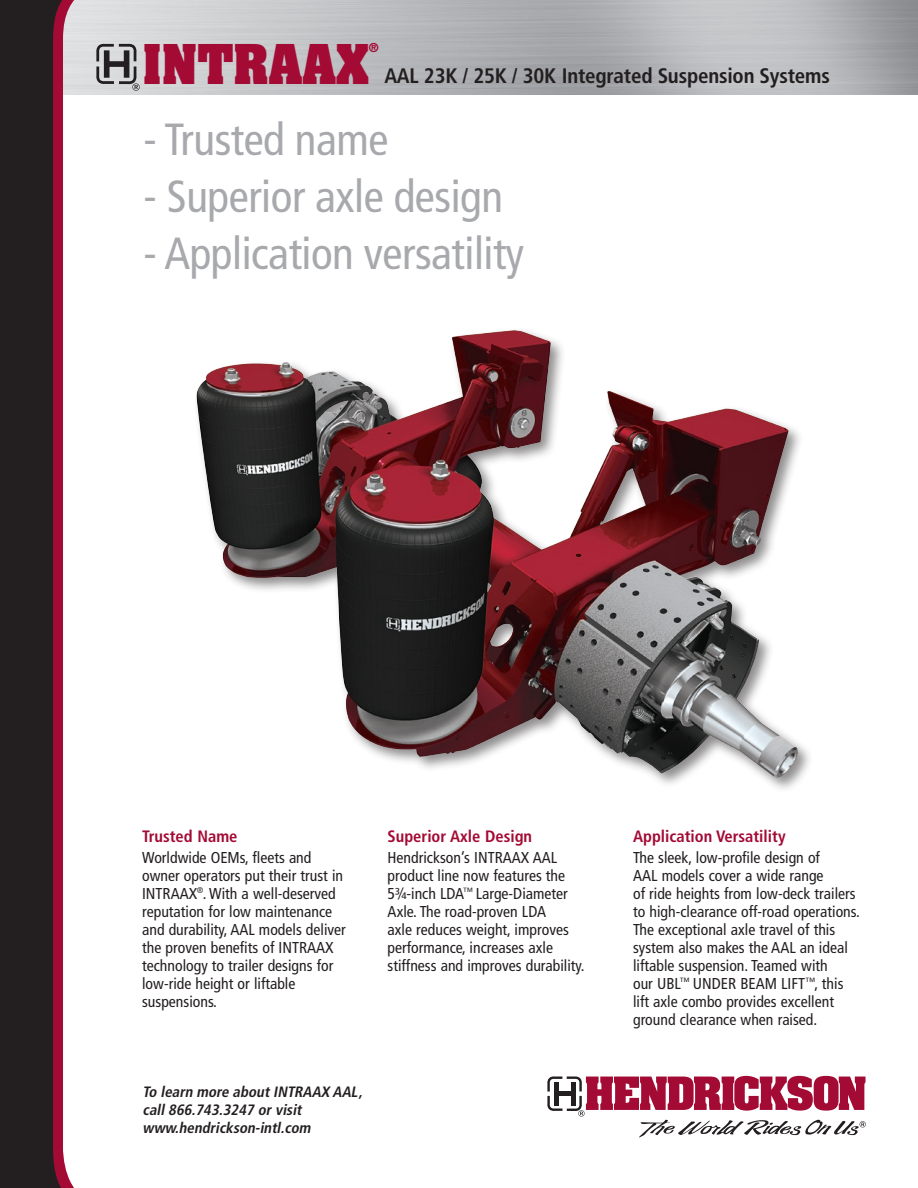
<style>
.page{position:relative;width:918px;height:1188px;background:#fff}
.page>*{position:absolute;margin:0;border:0;box-sizing:border-box;transform-origin:0 0}
.t1{font:700 46.65px "Aachen Std";color:#a30a34}
.t2{font:condensed 45px "Frutiger LT Std";letter-spacing:-.01em;color:#a8a9ad}
.t3{font:700 condensed 21px "Frutiger LT Std";letter-spacing:-.01em;color:#231f20}
.t4{font:700 condensed 16.5px "Frutiger LT Std";color:#a30a34}
.t5{font:condensed 15.75px/18px "Frutiger LT Std";color:#231f20}
.t6{font:italic 700 condensed 15px/18px "Frutiger LT Std";color:#231f20}
.t7{font:700 10.5px "Aachen Std";color:#a30a34}
</style>
<div class="page">
<svg style="left:547px;top:1076px;width:319px;height:61px"></svg>
<svg style="left:100px;top:44px;width:40px;height:47px;background:#99999a"></svg>
<svg style="left:92px;top:0;width:8px;height:95px"></svg>
<svg style="left:0;top:0;width:92px;height:1188px;fill:#231f20"></svg>
<div style="left:193px;top:327px;width:621px;height:467px;background:#231f20;opacity:.51"></div>
<img style="left:196px;top:330px;width:445px;height:428px">
<h1 class="t1" style="left:143px;top:30px;width:228px">INTRAAX</h1>
<p class="t7" style="left:369px;top:40px;width:11px">®</p>
<h3 class="t3" style="left:384px;top:63px;width:447px">AAL 23K / 25K / 30K Integrated Suspension Systems</h3>
<h2 class="t2" style="left:144px;top:113px;width:246px">- Trusted name</h2>
<h2 class="t2" style="left:144px;top:170px;width:361px">- Superior axle design</h2>
<h2 class="t2" style="left:144px;top:227px;width:382px">- Application versatility</h2>
<p class="t4" style="left:142px;top:826px;width:97px">Trusted Name</p>
<p class="t5" style="left:142px;top:849px;width:205px">Worldwide OEMs, fleets and owner operators put their trust in<br>INTRAAX<sup>®</sup>. With a well-deserved reputation for low maintenance and durability, AAL models deliver the proven benefits of INTRAAX technology to trailer designs for low-ride height or liftable suspensions.</p>
<p class="t4" style="left:388px;top:826px;width:146px">Superior Axle Design</p>
<p class="t5" style="left:388px;top:849px;width:199px">Hendrickson’s INTRAAX AAL product line now features the<br>5¾-inch LDA<sup>™</sup> Large-Diameter<br>Axle. The road-proven LDA<br>axle reduces weight, improves performance, increases axle stiffness and improves durability.</p>
<p class="t6" style="left:143px;top:1083px;width:225px">To learn more aboutINTRAAX AAL, call866.743.3247 orvisit www.hendrickson-intl.com</p>
<p class="t4" style="left:633px;top:826px;width:154px">Application Versatility</p>
<p class="t5" style="left:633px;top:849px;width:228px">The sleek, low-profile design of<br>AAL models cover a wide range<br>of ride heights from low-deck trailers to high-clearance off-road operations.<br>The exceptional axle travel of this system also makes the AAL an ideal liftable suspension. Teamed with<br>our UBL<sup>™</sup> UNDER BEAM LIFT<sup>™</sup>, this lift axle combo provides excellent ground clearance when raised.</p>
</div>
